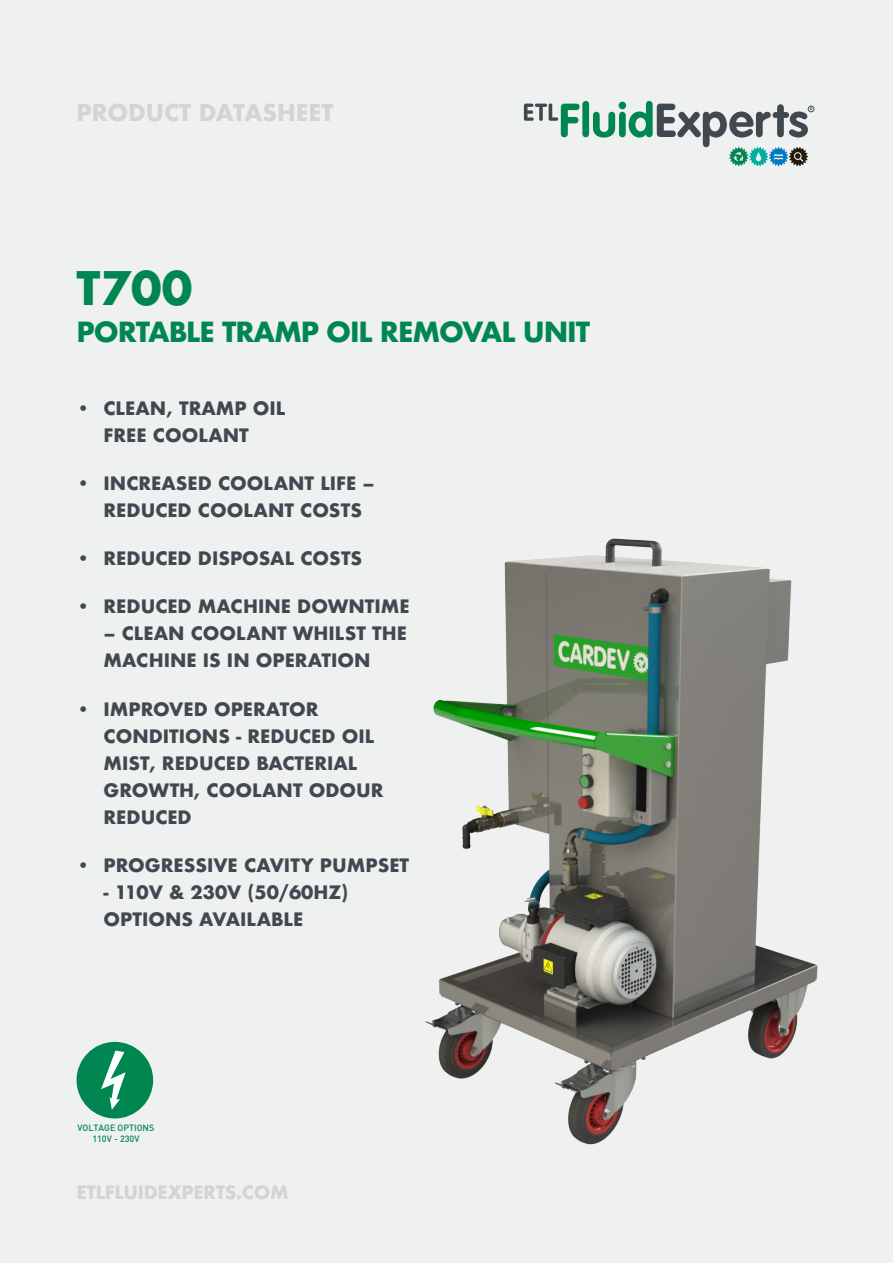
<style>
.page{position:relative;width:893px;height:1263px;background:#eff0f0}
.page>*{position:absolute;margin:0;border:0;box-sizing:border-box;transform-origin:0 0}
.t1{font:700 45px "Futura";color:#008751}
.t2{font:700 27px "Futura";letter-spacing:-.04em;color:#008751}
.t3{font:700 22.5px "Futura";color:#d4d4d6}
.t4{font:700 18px/27px "Futura";color:#414950}
.Product_datasheet{font:700 18px "Futura";letter-spacing:-.02em;color:#d4d4d6}
.t5{font:500 9px "DIN";color:#008751}
</style>
<div class="page">
<div style="left:76px;top:1042px;width:77px;height:76px;background:#008751;border-radius:50%"></div>
<div style="left:582px;top:101px;width:7px;height:36px;background:#008751;border-radius:4px"></div>
<svg style="left:524px;top:103px;width:56px;height:34px"></svg>
<svg style="left:593px;top:101px;width:221px;height:65px"></svg>
<img style="left:425px;top:538px;width:393px;height:607px">
<svg style="left:101px;top:1050px;width:25px;height:60px"></svg>
<p class="t3" style="left:77px;top:96px;width:258px">PRODUCT DATASHEET</p>
<p class="t1" style="left:77px;top:255px;width:117px">T700</p>
<p class="t2" style="left:77px;top:313px;width:515px">PORTABLE TRAMP OIL REMOVAL UNIT</p>
<p class="t4" style="left:77px;top:394px;width:210px;text-align:center">• CLEAN, TRAMP OIL<br>FREE COOLANT</p>
<p class="t4" style="left:104px;top:470px;width:273px;text-indent:-27px">• INCREASED COOLANT LIFE –<br>REDUCED COOLANT COSTS</p>
<p class="t4" style="left:77px;top:545px;width:287px">• REDUCED DISPOSAL COSTS</p>
<p class="t4" style="left:77px;top:593px;width:335px">• REDUCED MACHINE DOWNTIME</p>
<p class="t4" style="left:104px;top:620px;width:305px">– CLEAN COOLANT WHILST THE<br>MACHINE IS IN OPERATION</p>
<p class="t4" style="left:104px;top:695px;width:282px;text-indent:-27px">• IMPROVED OPERATOR<br>CONDITIONS - REDUCED OIL<br>MIST, REDUCED BACTERIAL<br>GROWTH, COOLANT ODOUR<br>REDUCED</p>
<p class="t4" style="left:77px;top:852px;width:334px">• PROGRESSIVE CAVITY PUMPSET</p>
<p class="t4" style="left:104px;top:879px;width:246px">- 110V &amp; 230V (50/60HZ)<br>OPTIONS AVAILABLE</p>
<p class="t5" style="left:77px;top:1122px;width:78px">VOLTAGE OPTIONS</p>
<p class="t5" style="left:92px;top:1132px;width:49px">110V - 230V</p>
<p class="Product_datasheet" style="left:77px;top:1179px;width:214px">ETLFLUIDEXPERTS.COM</p>
</div>
